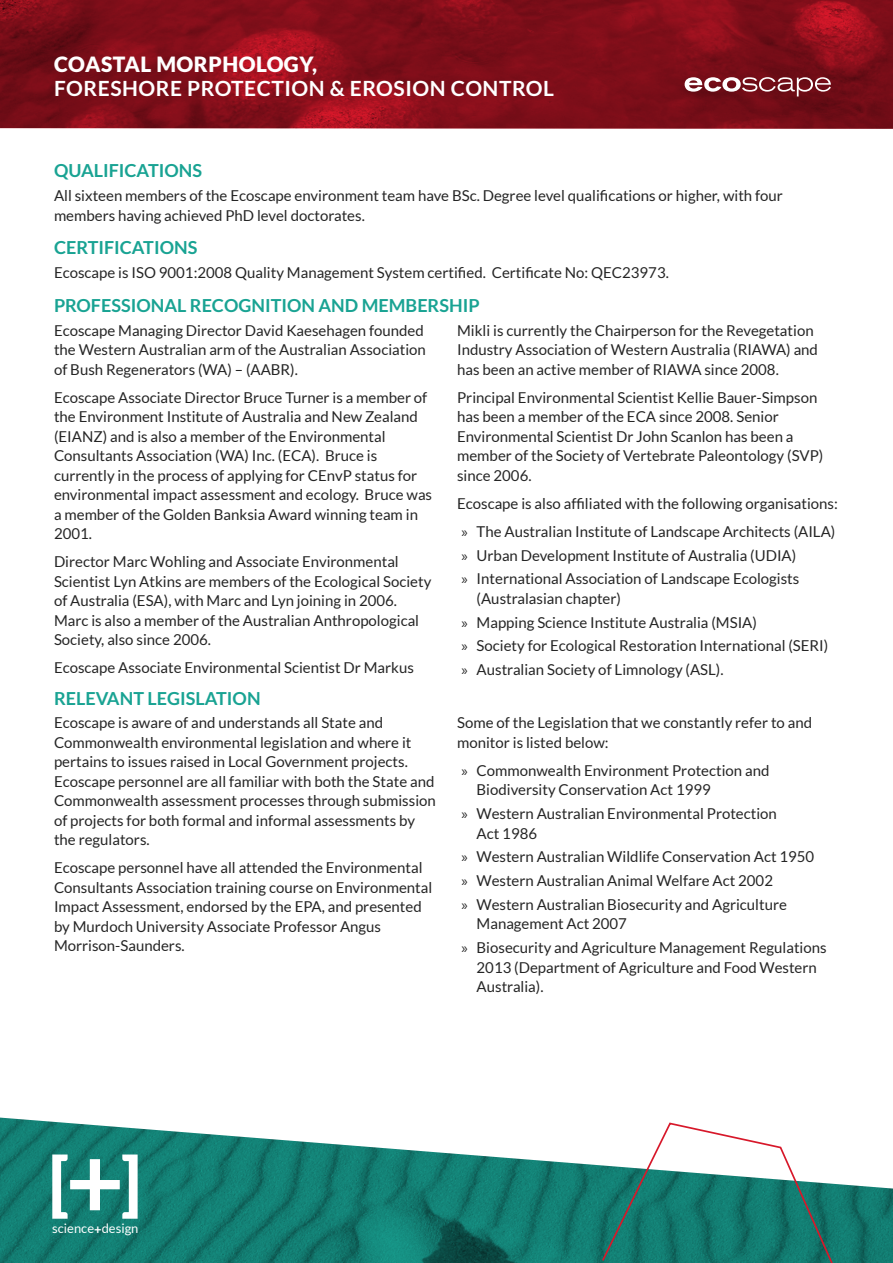
<style>
.page{position:relative;width:893px;height:1263px;background:#fff}
.page>*{position:absolute;margin:0;border:0;box-sizing:border-box;transform-origin:0 0}
.t1{font:700 21px "Lato";letter-spacing:.025em;color:#fff}
.t2{font:900 21px "Lato";letter-spacing:.025em;color:#fff}
.t3{font:700 18px "Lato";color:#19a393}
.t4{font:15px/19.5px "Lato";color:#252525}
.t5{font:12.9px "Lato";color:#fff}
.s1{font-family:"Myriad Pro"}
.s2{font-weight:700}
</style>
<div class="page">
<svg style="left:0;top:1188px;width:893px;height:75px;background:#12796e"></svg>
<svg style="left:0;top:1117px;width:885px;height:71px"></svg>
<svg style="left:600px;top:1121px;width:240px;height:142px"></svg>
<svg style="left:0;top:0;width:893px;height:129px;background:#820f1a"></svg>
<svg style="left:685px;top:77px;width:146px;height:19px"></svg>
<svg style="left:52px;top:1154px;width:86px;height:65px"></svg>
<h1 class="t2" style="left:54px;top:52px;width:265px">COASTAL MORPHOLOGY,</h1>
<h1 class="t1" style="left:54px;top:77px;width:501px">FORESHORE PROTECTION &amp; EROSION CONTROL</h1>
<p class="t3" style="left:54px;top:161px;width:150px">QUALIFICATIONS</p>
<p class="t4" style="left:54px;top:186px;width:730px">All sixteen members of the Ecoscape environment team have BSc. Degree level qualifications or higher, with four members having achieved PhD level doctorates.</p>
<p class="t3" style="left:54px;top:238px;width:145px">CERTIFICATIONS</p>
<p class="t4" style="left:54px;top:263px;width:616px">Ecoscape is ISO 9001:2008 Quality Management System certified. Certificate No: QEC23973.</p>
<p class="t3" style="left:54px;top:295px;width:427px">PROFESSIONAL RECOGNITION AND MEMBERSHIP</p>
<p class="t4" style="left:54px;top:320px;width:373px">Ecoscape Managing Director David Kaesehagen founded the Western Australian arm of the Australian Association of Bush Regenerators (WA) – (AABR).</p>
<p class="t4" style="left:54px;top:387px;width:380px">Ecoscape Associate Director Bruce Turner is a member of the Environment Institute of Australia and New Zealand (EIANZ) and is also a member of the Environmental Consultants Association (WA) Inc. (ECA). Bruce is currently in the process of applying for CEnvP status for environmental impact assessment and ecology. Bruce was a member of the Golden Banksia Award winning team in 2001.</p>
<p class="t4" style="left:54px;top:552px;width:379px">Director Marc Wohling and Associate Environmental Scientist Lyn Atkins are members of the Ecological Society of Australia (ESA), with Marc and Lyn joining in 2006.<br>Marc is also a member of the Australian Anthropological Society, also since 2006.</p>
<p class="t4" style="left:54px;top:658px;width:361px">Ecoscape Associate Environmental Scientist Dr Markus</p>
<p class="t4" style="left:457px;top:320px;width:362px">Mikli is currently the Chairperson for the Revegetation<br>Industry Association of Western Australia (RIAWA) and has been an active member of RIAWA since 2008.</p>
<p class="t4" style="left:457px;top:387px;width:368px">Principal Environmental Scientist Kellie Bauer-Simpson has been a member of the ECA since 2008. Senior Environmental Scientist Dr John Scanlon has been a member of the Society of Vertebrate Paleontology (SVP) since 2006.</p>
<p class="t4" style="left:457px;top:489px;width:382px;line-height:28px;text-align:center">Ecoscape is also affiliated with the following organisations: <span class="s1">»</span> The Australian Institute of Landscape Architects (AILA)</p>
<p class="t4" style="left:462px;top:543px;width:339px;line-height:23.7px"><span class="s1">»</span> Urban Development Institute of Australia (UDIA) <span class="s1">»</span> International Association of Landscape Ecologists</p>
<p class="t4" style="left:462px;top:586px;width:368px;line-height:23.7px;text-indent:15px">(Australasian chapter)<br><span class="s1">»</span> Mapping Science Institute Australia (MSIA)<br><span class="s1">»</span> Society for Ecological Restoration International (SERI) <span class="s1">»</span> Australian Society of Limnology (ASL).</p>
<p class="t3" style="left:54px;top:688px;width:208px">RELEVANT LEGISLATION</p>
<p class="t4" style="left:54px;top:713px;width:383px">Ecoscape is aware of and understands all State and Commonwealth environmental legislation and where it pertains to issues raised in Local Government projects.<br>Ecoscape personnel are all familiar with both the State and Commonwealth assessment processes through submission of projects for both formal and informal assessments by the regulators.</p>
<p class="t4" style="left:54px;top:858px;width:380px">Ecoscape personnel have all attended the Environmental Consultants Association training course on Environmental Impact Assessment, endorsed by the EPA, and presented by Murdoch University Associate Professor Angus Morrison-Saunders.</p>
<p class="t4" style="left:457px;top:713px;width:357px">Some of the Legislation that we constantly refer to and monitor is listed below:</p>
<p class="t4" style="left:477px;top:760px;width:294px;text-indent:-15px"><span class="s1">»</span> Commonwealth Environment Protection and<br>Biodiversity Conservation Act 1999</p>
<p class="t4" style="left:477px;top:804px;width:302px;text-indent:-15px"><span class="s1">»</span> Western Australian Environmental Protection<br>Act 1986</p>
<p class="t4" style="left:462px;top:845px;width:354px;line-height:23.7px"><span class="s1">»</span> Western Australian Wildlife Conservation Act 1950 <span class="s1">»</span> Western Australian Animal Welfare Act 2002<br><span class="s1">»</span> Western Australian Biosecurity and Agriculture</p>
<p class="t4" style="left:462px;top:912px;width:367px;line-height:23.7px;text-indent:15px">Management Act 2007<br><span class="s1">»</span> Biosecurity and Agriculture Management Regulations</p>
<p class="t4" style="left:477px;top:957px;width:342px">2013 (Department of Agriculture and Food Western<br>Australia).</p>
<p class="t5" style="left:52px;top:1221px;width:88px">science<span class="s2">+</span>design</p>
</div>
